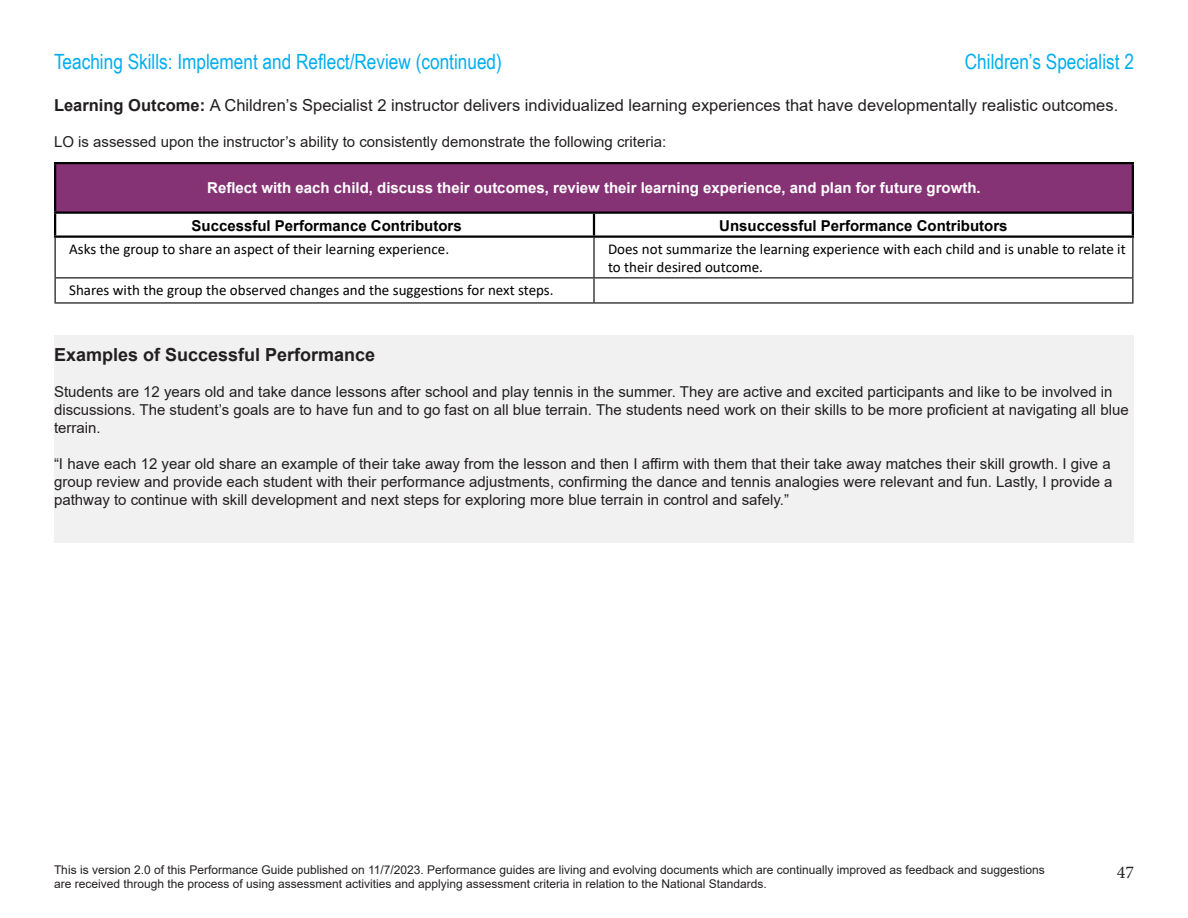
<style>
.page{position:relative;width:1188px;height:918px;background:#fff}
.page>*{position:absolute;margin:0;border:0;box-sizing:border-box;transform-origin:0 0}
.t1{font:21px "Arial Narrow";color:#00aeef}
.t2{font:700 18px "Arial";color:#231f20}
.t3{font:18px "Minion Pro";color:#231f20}
.t4{font:16.5px "Arial";color:#231f20}
.t5{font:15px/18px "Arial";color:#231f20}
.t6{font:15px/18px "Calibri";color:#000}
.t7{font:700 15px "Arial";color:#fff}
.t8{font:700 15px "Arial";color:#000}
.t9{font:12px/14.4px "Arial";color:#231f20}
.s1{font-weight:700}
</style>
<div class="page">
<div style="left:55px;top:163px;width:1078px;height:50px;background:#863376"></div>
<svg style="left:56px;top:214px;width:1076px;height:22px"></svg>
<hr style="left:1132px;top:164px;width:2px;height:48px;background:#000">
<hr style="left:54px;top:164px;width:2px;height:48px;background:#000">
<hr style="left:54px;top:214px;width:2px;height:22px;background:#000">
<hr style="left:54px;top:162px;width:540px;height:2px;background:#000">
<hr style="left:594px;top:162px;width:540px;height:2px;background:#000">
<hr style="left:593px;top:214px;width:2px;height:22px;background:#000">
<hr style="left:1132px;top:214px;width:2px;height:22px;background:#000">
<hr style="left:54px;top:212px;width:540px;height:2px;background:#000">
<hr style="left:594px;top:212px;width:540px;height:2px;background:#000">
<hr style="left:54px;top:236px;width:540px;height:2px;background:#000">
<hr style="left:594px;top:236px;width:540px;height:2px;background:#000">
<hr style="left:55px;top:277px;width:539px;height:1px;background:#000">
<hr style="left:594px;top:277px;width:539px;height:1px;background:#000">
<hr style="left:55px;top:302px;width:539px;height:2px;background:#000">
<hr style="left:594px;top:302px;width:539px;height:2px;background:#000">
<hr style="left:55px;top:238px;width:1px;height:39px;background:#000">
<svg style="left:55px;top:278px;width:1px;height:24px"></svg>
<hr style="left:593px;top:238px;width:2px;height:39px;background:#000">
<hr style="left:1132px;top:238px;width:1px;height:39px;background:#000">
<hr style="left:593px;top:278px;width:2px;height:24px;background:#000">
<svg style="left:1132px;top:278px;width:1px;height:24px"></svg>
<div style="left:54px;top:335px;width:1080px;height:208px;background:#f1f1f2"></div>
<p class="t1" style="left:54px;top:46px;width:449px">Teaching Skills: Implement and Reflect/Review (continued)</p>
<h1 class="t1" style="left:965px;top:46px;width:171px">Children’s Specialist 2</h1>
<p class="t4" style="left:54px;top:94px;width:1066px"><span class="s1">Learning Outcome:</span> A Children’s Specialist 2 instructor delivers individualized learning experiences that have developmentally realistic outcomes.</p>
<p class="t5" style="left:54px;top:132px;width:614px">LO is assessed upon the instructor’s ability to consistently demonstrate the following criteria:</p>
<p class="t7" style="left:207px;top:177px;width:775px">Reflect with each child, discuss their outcomes, review their learning experience, and plan for future growth.</p>
<p class="t8" style="left:192px;top:215px;width:272px">Successful Performance Contributors</p>
<p class="t8" style="left:719px;top:215px;width:290px">Unsuccessful Performance Contributors</p>
<p class="t6" style="left:69px;top:240px;width:381px">Asks the group to share an aspect of their learning experience.</p>
<p class="t6" style="left:608px;top:240px;width:519px">Does not summarize the learning experience with each child and is unable to relate it to their desired outcome.</p>
<p class="t6" style="left:69px;top:281px;width:486px">Shares with the group the observed changes and the suggestions for next steps.</p>
<p class="t2" style="left:54px;top:342px;width:323px">Examples of Successful Performance</p>
<p class="t5" style="left:54px;top:382px;width:1076px">Students are 12 years old and take dance lessons after school and play tennis in the summer. They are active and excited participants and like to be involved in discussions. The student’s goals are to have fun and to go fast on all blue terrain. The students need work on their skills to be more proficient at navigating all blue terrain.</p>
<p class="t5" style="left:54px;top:454px;width:1060px">“I have each 12 year old share an example of their take away from the lesson and then I affirm with them that their take away matches their skill growth. I give a group review and provide each student with their performance adjustments, confirming the dance and tennis analogies were relevant and fun. Lastly, I provide a pathway to continue with skill development and next steps for exploring more blue terrain in control and safely.”</p>
<p class="t9" style="left:54px;top:862px;width:992px">This is version 2.0 of this Performance Guide published on 11/7/2023. Performance guides are living and evolving documents which are continually improved as feedback and suggestions are received through the process of using assessment activities and applying assessment criteria in relation to the National Standards.</p>
<p class="t3" style="left:1117px;top:860px;width:19px">47</p>
</div>
